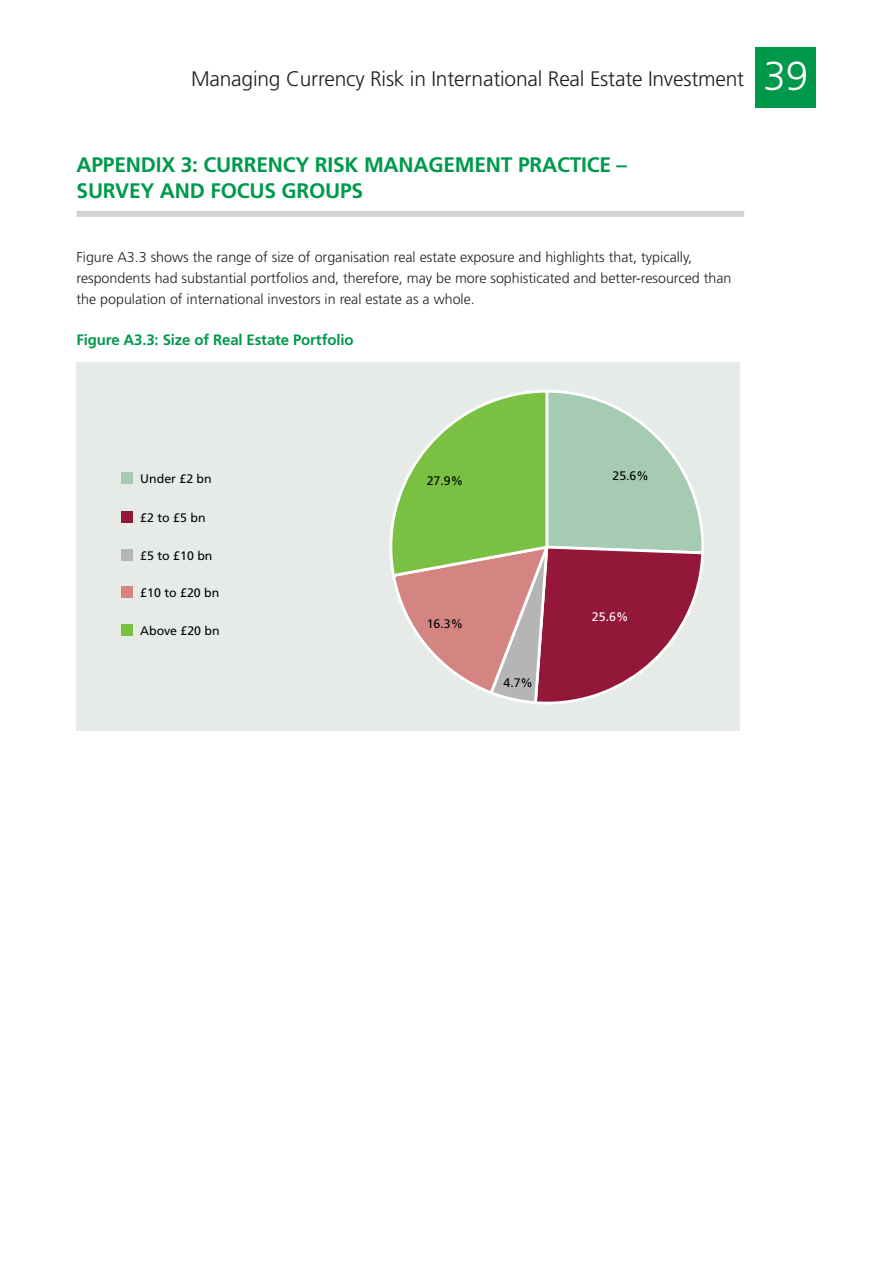
<style>
.page{position:relative;width:893px;height:1263px;background:#fff}
.page>*{position:absolute;margin:0;border:0;box-sizing:border-box;transform-origin:0 0}
.t1{font:700 21px "Frutiger";letter-spacing:-.01em;color:#00994c}
.t2{font:300 21px "Frutiger";letter-spacing:-.01em;color:#231f20}
.t3{font:700 15px "Frutiger";letter-spacing:-.01em;color:#00994c}
.t4{font:300 14.25px/21px "Frutiger";color:#231f20}
.t5{font:12.3px "Frutiger";color:#030505}
.t6{font:12.3px "Frutiger";color:#fff}
.s1{font-size:40.5px;color:#fff}
</style>
<div class="page">
<div style="left:755px;top:47px;width:61px;height:61px;background:#00994c"></div>
<div style="left:77px;top:211px;width:667px;height:6px;background:#d1d3d4"></div>
<div style="left:77px;top:362px;width:663px;height:368px;background:#e7ebe7"></div>
<svg style="left:389px;top:390px;width:315px;height:315px"></svg>
<div style="left:121px;top:472px;width:12px;height:12px;background:#a5cbb2"></div>
<div style="left:121px;top:511px;width:12px;height:12px;background:#931738"></div>
<div style="left:121px;top:549px;width:12px;height:12px;background:#b5b5b6"></div>
<div style="left:121px;top:586px;width:12px;height:12px;background:#d48582"></div>
<div style="left:121px;top:625px;width:12px;height:11px;background:#7ac143"></div>
<h1 class="t2" style="left:191px;top:66px;width:619px">Managing Currency Risk in International Real Estate Investment <span class="s1">39</span></h1>
<h1 class="t1" style="left:77px;top:152px;width:14px">APPE</h1>
<h1 class="t1" style="left:126px;top:152px;width:213px">NDIX 3: CURRENCY RISK</h1>
<h1 class="t1" style="left:364px;top:152px;width:264px">MANAGE MENT PRACTICE –</h1>
<h1 class="t1" style="left:77px;top:178px;width:275px">SURVEY AND FOCUS GROUPS</h1>
<p class="t4" style="left:77px;top:247px;width:656px">Figure A3.3 shows the range of size of organisation real estate exposure and highlights that, typically, respondents had substantial portfolios and, therefore, may be more sophisticated and better-resourced than the population of international investors in real estate as a whole.</p>
<p class="t3" style="left:77px;top:331px;width:279px">FIGURE A3.3: SIZE OF REAL ESTATE PORTFOLIO</p>
<p class="t5" style="left:140px;top:471px;width:73px">Under £2 bn</p>
<p class="t5" style="left:427px;top:473px;width:38px">27.9%</p>
<p class="t5" style="left:140px;top:510px;width:67px">£2 to £5 bn</p>
<p class="t5" style="left:140px;top:548px;width:74px">£5 to £10 bn</p>
<p class="t5" style="left:140px;top:585px;width:81px">£10 to £20 bn</p>
<p class="t5" style="left:140px;top:624px;width:81px">Above £20 bn</p>
<p class="t5" style="left:427px;top:616px;width:38px">16.3%</p>
<p class="t5" style="left:503px;top:675px;width:31px">4.7%</p>
<p class="t5" style="left:612px;top:469px;width:38px">25.6%</p>
<p class="t6" style="left:592px;top:610px;width:38px">25.6%</p>
</div>
